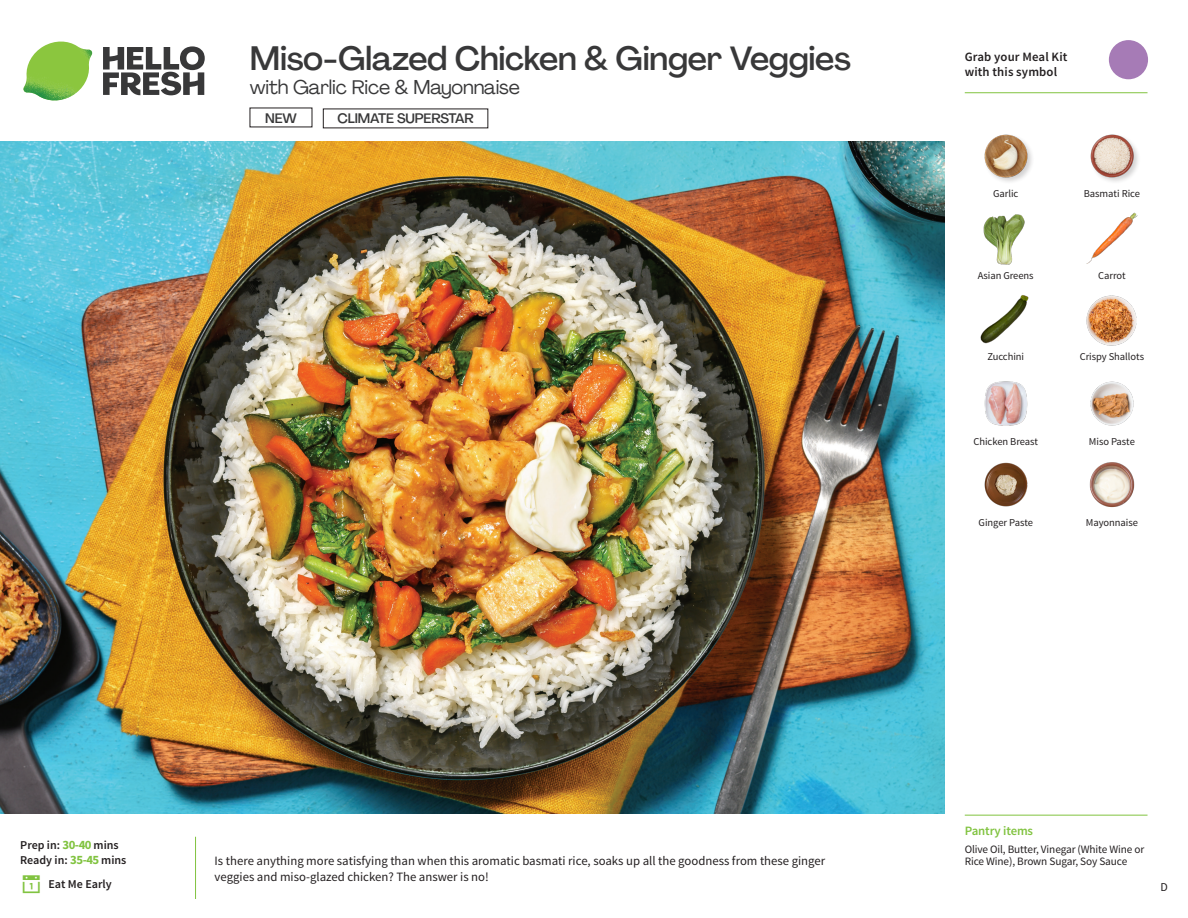
<style>
.page{position:relative;width:1188px;height:918px;background:#fff}
.page>*{position:absolute;margin:0;border:0;box-sizing:border-box;transform-origin:0 0}
._15_Titel_UK{font:500 33px "Agrandir";letter-spacing:-.01em;color:#383839}
._15_Titel_UK-2{font:19.5px "Agrandir";letter-spacing:-.01em;color:#383839}
.t1{font:500 13.5px "Agrandir";letter-spacing:-.01em;color:#383839}
.Step_6_Text_AU{font:12.75px/16.5px "Source Sans Pro";color:#231f20}
.t2{font:600 12.75px/15px "Source Sans Pro";letter-spacing:.01em;color:#231f20}
._04_Headers_Front{font:600 12.75px "Source Sans Pro";letter-spacing:-.01em;color:#81c340}
._04_Intro{font:600 12px "Source Sans Pro";color:#231f20}
.t3{font:12px "Source Sans Pro";color:#231f20}
._05_Pantry{font:11.25px/12px "Source Sans Pro";letter-spacing:-.01em;color:#231f20}
._18_FRONT_ingredient{font:10.5px "Source Sans Pro";letter-spacing:-.005em;color:#231f20}
.s1{font-weight:700;font-size:12.75px;color:#81c340}
</style>
<div class="page">
<svg style="left:103px;top:46px;width:102px;height:49px"></svg>
<img style="left:23px;top:42px;width:69px;height:59px">
<img style="left:0;top:142px;width:945px;height:672px">
<img style="left:1086px;top:296px;width:50px;height:49px">
<img style="left:1090px;top:381px;width:44px;height:45px">
<img style="left:984px;top:381px;width:44px;height:45px">
<img style="left:984px;top:462px;width:44px;height:45px">
<img style="left:980px;top:295px;width:49px;height:49px">
<img style="left:983px;top:214px;width:42px;height:51px">
<img style="left:1086px;top:212px;width:52px;height:52px">
<img style="left:984px;top:134px;width:48px;height:48px">
<img style="left:1090px;top:134px;width:48px;height:48px">
<img style="left:1089px;top:462px;width:46px;height:46px">
<hr style="left:965px;top:815px;width:183px;height:1px;background:#81c340">
<svg style="left:1091px;top:40px;width:57px;height:54px"></svg>
<hr style="left:965px;top:92px;width:183px;height:1px;background:#81c340">
<p class="_15_Titel_UK" style="left:250px;top:38px;width:603px">Miso-Glazed Chicken &amp; Ginger Veggies</p>
<p class="_15_Titel_UK-2" style="left:250px;top:75px;width:272px">with Garlic Rice &amp; Mayonnaise</p>
<p class="t1" style="left:265px;top:109px;width:33px">NEW</p>
<p class="t1" style="left:337px;top:110px;width:138px">CLIMATE SUPERSTAR</p>
<p class="t2" style="left:965px;top:50px;width:104px">Grab your Meal Kit with this symbol</p>
<p class="_18_FRONT_ingredient" style="left:993px;top:187px;width:27px">Garlic</p>
<p class="_18_FRONT_ingredient" style="left:1084px;top:187px;width:58px">Basmati Rice</p>
<p class="_18_FRONT_ingredient" style="left:978px;top:269px;width:57px">Asian Greens</p>
<p class="_18_FRONT_ingredient" style="left:1098px;top:269px;width:29px">Carrot</p>
<p class="_18_FRONT_ingredient" style="left:987px;top:350px;width:38px">Zucchini</p>
<p class="_18_FRONT_ingredient" style="left:1080px;top:350px;width:66px">Crispy Shallots</p>
<p class="_18_FRONT_ingredient" style="left:974px;top:435px;width:66px">Chicken Breast</p>
<p class="_18_FRONT_ingredient" style="left:1089px;top:435px;width:47px">Miso Paste</p>
<p class="_18_FRONT_ingredient" style="left:979px;top:516px;width:56px">Ginger Paste</p>
<p class="_18_FRONT_ingredient" style="left:1086px;top:516px;width:54px">Mayonnaise</p>
<p class="_04_Intro" style="left:20px;top:837px;width:100px">Prep in: <span class="s1">30-40</span> mins</p>
<p class="_04_Intro" style="left:20px;top:852px;width:108px">Ready in: <span class="s1">35-45</span> mins</p>
<p class="_04_Intro" style="left:48px;top:876px;width:65px">Eat Me Early</p>
<p class="Step_6_Text_AU" style="left:215px;top:852px;width:612px">Is there anything more satisfying than when this aromatic basmati rice, soaks up all the goodness from these ginger veggies and miso-glazed chicken? The answer is no!</p>
<p class="_04_Headers_Front" style="left:965px;top:822px;width:70px">Pantry items</p>
<p class="_05_Pantry" style="left:965px;top:844px;width:181px">Olive Oil, Butter, Vinegar (White Wine or<br>Rice Wine), Brown Sugar, Soy Sauce</p>
<p class="t3" style="left:1160px;top:879px;width:9px">D</p>
</div>
